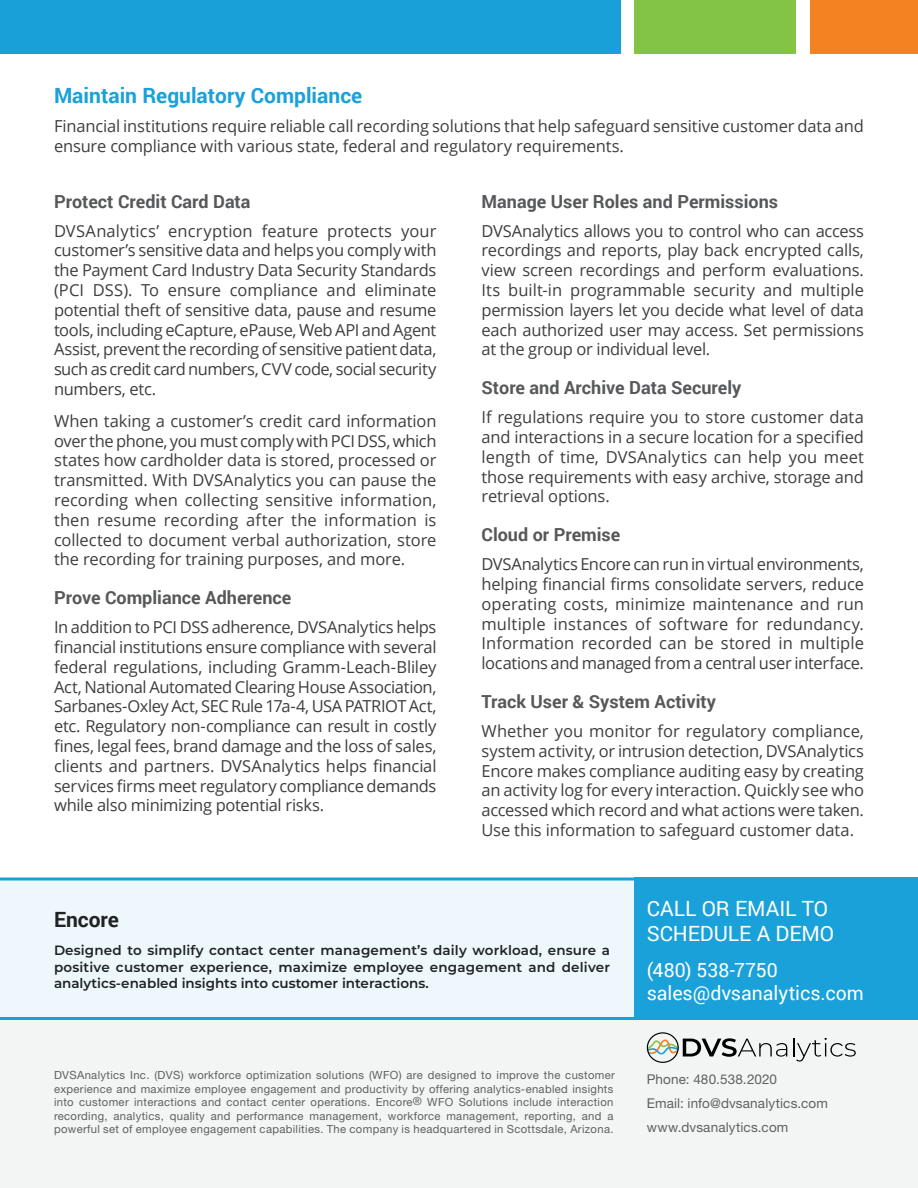
<style>
.page{position:relative;width:918px;height:1188px;background:#fff}
.page>*{position:absolute;margin:0;border:0;box-sizing:border-box;transform-origin:0 0}
.H2{font:700 21px "Roboto";color:#1aa1d9}
.t1{font:21px/25.2px "Roboto";color:#fff}
.t2{font:700 21px "Roboto";color:#202223}
.t3{font:19.5px/23.4px "Roboto";color:#fff}
.t4{font:700 18px "Roboto";color:#57585a}
.t5{font:16.5px/19.8px "Open Sans";letter-spacing:-.01em;color:#3e3e3f;text-align:justify}
.t6{font:600 13.5px/16.2px "Montserrat";color:#202223;text-align:justify}
.t7{font:13.5px/24px "Helvetica Neue";letter-spacing:.01em;color:#5f6060}
.t8{font:11.25px/13.5px "Helvetica Neue";letter-spacing:.03em;color:#5f6060}
</style>
<div class="page">
<div style="left:0;top:1020px;width:918px;height:168px;background:#f3f5f5"></div>
<div style="left:0;top:878px;width:634px;height:142px;background:#edf7fc"></div>
<svg style="left:793px;top:1038px;width:63px;height:24px"></svg>
<svg style="left:647px;top:1032px;width:140px;height:31px"></svg>
<div style="left:0;top:0;width:621px;height:54px;background:#19a0d8"></div>
<div style="left:634px;top:0;width:162px;height:54px;background:#83c446"></div>
<div style="left:810px;top:0;width:108px;height:54px;background:#f58220"></div>
<div style="left:634px;top:878px;width:284px;height:142px;background:#1aa1d9"></div>
<p class="H2" style="left:54px;top:81px;width:310px">Maintain Regulatory Compliance</p>
<p class="t5" style="left:54px;top:115px;width:811px">Financial institutions require reliable call recording solutions that help safeguard sensitive customer data and ensure compliance with various state, federal and regulatory requirements.</p>
<h3 class="t4" style="left:482px;top:189px;width:298px">Manage User Roles and Permissions</h3>
<p class="t5" style="left:482px;top:220px;width:384px">DVSAnalytics allows you to control who can access recordings and reports, play back encrypted calls, view screen recordings and perform evaluations.<br>Its built-in programmable security and multiple permission layers let you decide what level of data each authorized user may access. Set permissions at the group or individual level.</p>
<h3 class="t4" style="left:482px;top:375px;width:261px">Store and Archive Data Securely</h3>
<p class="t5" style="left:482px;top:407px;width:384px">If regulations require you to store customer data and interactions in a secure location for a specified length of time, DVSAnalytics can help you meet those requirements with easy archive, storage and retrieval options.</p>
<h3 class="t4" style="left:482px;top:522px;width:140px">Cloud or Premise</h3>
<p class="t5" style="left:482px;top:554px;width:384px">DVSAnalytics Encore can run in virtual environments, helping financial firms consolidate servers, reduce operating costs, minimize maintenance and run multiple instances of software for redundancy.<br>Information recorded can be stored in multiple locations and managed from a central user interface.</p>
<h3 class="t4" style="left:482px;top:689px;width:236px">Track User &amp; System Activity</h3>
<p class="t5" style="left:482px;top:721px;width:384px">Whether you monitor for regulatory compliance, system activity, or intrusion detection, DVSAnalytics Encore makes compliance auditing easy by creating an activity log for every interaction. Quickly see who accessed which record and what actions were taken.<br>Use this information to safeguard customer data.</p>
<h3 class="t4" style="left:54px;top:189px;width:198px">Protect Credit Card Data</h3>
<p class="t5" style="left:54px;top:220px;width:384px">DVSAnalytics’ encryption feature protects your customer’s sensitive data and helps you comply with the Payment Card Industry Data Security Standards (PCI DSS). To ensure compliance and eliminate potential theft of sensitive data, pause and resume tools, including eCapture, ePause, Web API and Agent Assist, prevent the recording of sensitive patient data, such as credit card numbers, CVV code, social security numbers, etc.</p>
<p class="t5" style="left:54px;top:411px;width:384px">When taking a customer’s credit card information over the phone, you must comply with PCI DSS, which states how cardholder data is stored, processed or transmitted. With DVSAnalytics you can pause the recording when collecting sensitive information, then resume recording after the information is collected to document verbal authorization, store the recording for training purposes, and more.</p>
<h3 class="t4" style="left:54px;top:585px;width:239px">Prove Compliance Adherence</h3>
<p class="t5" style="left:54px;top:617px;width:384px">In addition to PCI DSS adherence, DVSAnalytics helps financial institutions ensure compliance with several federal regulations, including Gramm-Leach-Bliley Act, National Automated Clearing House Association, Sarbanes-Oxley Act, SEC Rule 17a-4, USA PATRIOT Act, etc. Regulatory non-compliance can result in costly fines, legal fees, brand damage and the loss of sales, clients and partners. DVSAnalytics helps financial services firms meet regulatory compliance demands while also minimizing potential risks.</p>
<p class="t2" style="left:54px;top:905px;width:67px">Encore</p>
<p class="t6" style="left:54px;top:942px;width:558px">Designed to simplify contact center management’s daily workload, ensure a positive customer experience, maximize employee engagement and deliver analytics-enabled insights into customer interactions.</p>
<p class="t8" style="left:54px;top:1069px;width:562px">DVSAnalytics Inc. (DVS) workforce optimization solutions (WFO) are designed to improve the customer experience and maximize employee engagement and productivity by offering analytics-enabled insights into customer interactions and contact center operations. Encore® WFO Solutions include interaction recording, analytics, quality and performance management, workforce management, reporting, and a powerful set of employee engagement capabilities. The company is headquartered in Scottsdale, Arizona.</p>
<p class="t1" style="left:647px;top:895px;width:189px">CALL OR EMAIL TO<br>SCHEDULE A DEMO</p>
<p class="t3" style="left:647px;top:957px;width:219px">(480) 538-7750 sales@dvsanalytics.com</p>
<p class="t7" style="left:647px;top:1068px;width:183px">Phone: 480.538.2020<br>Email: info@dvsanalytics.com www.dvsanalytics.com</p>
</div>
